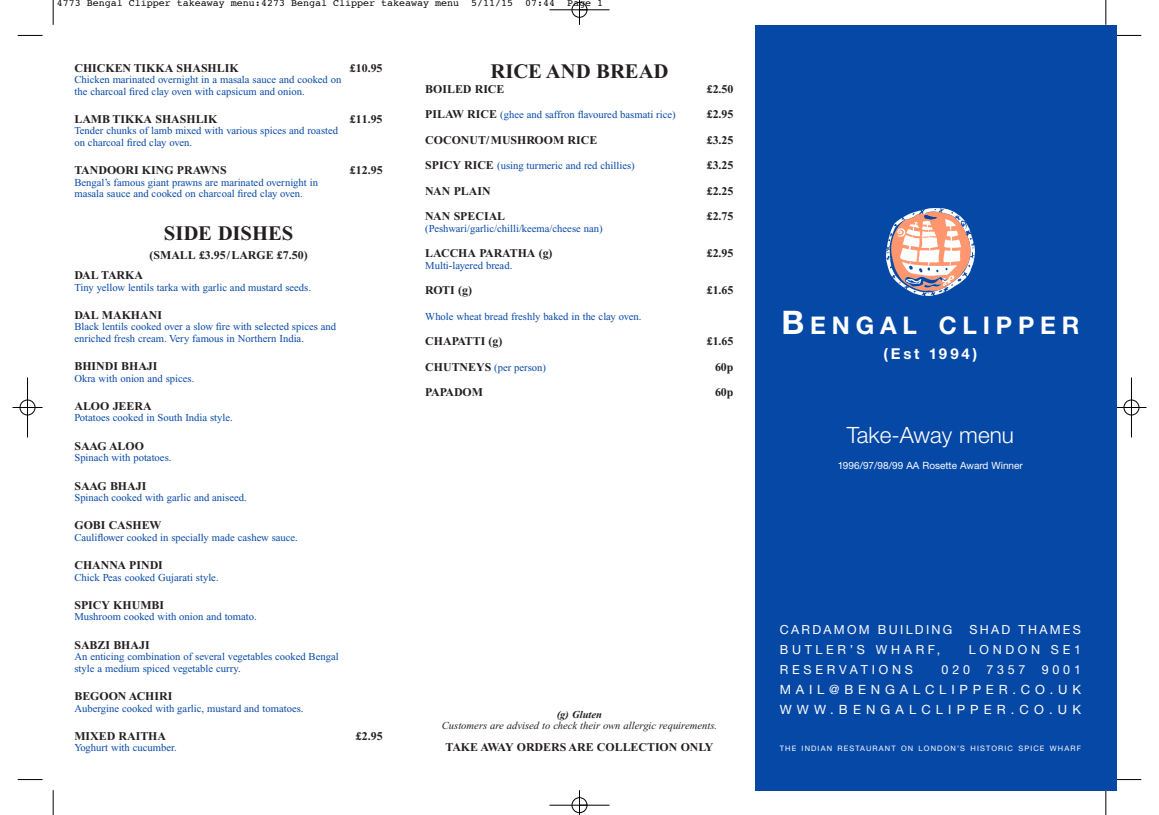
<style>
.page{position:relative;width:1159px;height:815px;background:#fff}
.page>*{position:absolute;margin:0;border:0;box-sizing:border-box;transform-origin:0 0}
.t1{font:700 24.38px "Helvetica Neue";letter-spacing:.24em;color:#fff}
.t2{font:300 22.5px "Helvetica Neue";color:#fff}
.t3{font:700 20.62px "Times New Roman";color:#231f20}
.t4{font:700 15px "Helvetica Neue";letter-spacing:.18em;color:#fff}
.t5{font:12.75px/20px "Helvetica Neue";letter-spacing:.37em;color:#fff}
.t6{font:12.5px "Helvetica Neue";letter-spacing:.295em;color:#fff}
.t7{font:12.5px "Helvetica Neue";letter-spacing:.185em;color:#fff}
.t8{font:700 11.88px "Times New Roman";color:#231f20}
.t9{font:10.62px/11.4px "Times New Roman";color:#0648a6}
.t10{font:italic 10.62px "Times New Roman";color:#231f20}
.t11{font:italic 700 10.62px "Times New Roman";color:#231f20}
.t12{font:10px "Courier";color:#000}
.t13{font:10px "Helvetica Neue";color:#fff}
.t14{font:7.5px "Helvetica Neue";letter-spacing:.15em;color:#fff}
.s1{font-weight:700;font-size:11.88px;color:#231f20}
.s2{font-size:32.5px}
</style>
<div class="page">
<div style="left:755px;top:25px;width:361px;height:765px;background:#0648a6"></div>
<img style="left:886px;top:208px;width:88px;height:88px">
<svg style="left:896px;top:218px;width:71px;height:71px;background:#e4bab1"></svg>
<svg style="left:53px;top:0;width:1px;height:25px"></svg>
<svg style="left:18px;top:35px;width:25px;height:1px"></svg>
<svg style="left:1105px;top:0;width:1px;height:25px"></svg>
<svg style="left:1116px;top:35px;width:25px;height:1px"></svg>
<svg style="left:53px;top:790px;width:1px;height:25px"></svg>
<svg style="left:18px;top:779px;width:25px;height:1px"></svg>
<svg style="left:1105px;top:790px;width:1px;height:25px"></svg>
<svg style="left:1116px;top:779px;width:25px;height:1px"></svg>
<div style="left:572px;top:2px;width:15px;height:16px;border:1px solid #fff;border-radius:50%"></div>
<div style="left:572px;top:797px;width:15px;height:16px;border:1px solid #fff;border-radius:50%"></div>
<hr style="left:549px;top:10px;width:60px;height:1px;background:#000">
<hr style="left:549px;top:805px;width:60px;height:1px;background:#000">
<hr style="left:27px;top:377px;width:1px;height:60px;background:#000">
<hr style="left:1131px;top:377px;width:1px;height:60px;background:#000">
<svg style="left:579px;top:0;width:1px;height:25px"></svg>
<svg style="left:579px;top:790px;width:1px;height:25px"></svg>
<hr style="left:13px;top:407px;width:30px;height:1px;background:#000">
<hr style="left:1116px;top:407px;width:30px;height:1px;background:#000">
<div style="left:572px;top:2px;width:15px;height:15px;border:1px solid #000;border-radius:50%"></div>
<div style="left:572px;top:798px;width:15px;height:15px;border:1px solid #000;border-radius:50%"></div>
<div style="left:20px;top:400px;width:15px;height:15px;border:1px solid #000;border-radius:50%"></div>
<div style="left:1123px;top:400px;width:16px;height:15px;border:1px solid #000;border-radius:50%"></div>
<p class="t12" style="left:57px;top:-1px;width:548px">4773 Bengal Clipper takeaway menu:4273 Bengal Clipper takeaway menu 5/11/15 07:44 Page 1</p>
<p class="t8" style="left:74px;top:64px;width:166px">CHICKEN TIKKA SHASHLIK</p>
<p class="t8" style="left:350px;top:64px;width:34px">£10.95</p>
<p class="t9" style="left:74px;top:75px;width:268px">Chicken marinated overnight in a masala sauce and cooked on the charcoal fired clay oven with capsicum and onion.</p>
<p class="t8" style="left:74px;top:115px;width:145px">LAMB TIKKA SHASHLIK</p>
<p class="t8" style="left:350px;top:115px;width:34px">£11.95</p>
<p class="t9" style="left:74px;top:126px;width:265px">Tender chunks of lamb mixed with various spices and roasted on charcoal fired clay oven.</p>
<p class="t8" style="left:74px;top:166px;width:154px">TANDOORI KING PRAWNS</p>
<p class="t8" style="left:350px;top:166px;width:34px">£12.95</p>
<p class="t9" style="left:74px;top:177px;width:245px">Bengal’s famous giant prawns are marinated overnight in masala sauce and cooked on charcoal fired clay oven.</p>
<h3 class="t3" style="left:164px;top:226px;width:131px">SIDE DISHES</h3>
<p class="t8" style="left:150px;top:251px;width:160px">(SMALL £3.95/LARGE £7.50)</p>
<p class="t8" style="left:74px;top:271px;width:70px">DAL TARKA</p>
<p class="t9" style="left:74px;top:282px;width:238px">Tiny yellow lentils tarka with garlic and mustard seeds.</p>
<p class="t8" style="left:74px;top:311px;width:89px">DAL MAKHANI</p>
<p class="t9" style="left:74px;top:322px;width:263px">Black lentils cooked over a slow fire with selected spices and enriched fresh cream. Very famous in Northern India.</p>
<p class="t8" style="left:74px;top:362px;width:85px">BHINDI BHAJI</p>
<p class="t9" style="left:74px;top:373px;width:121px">Okra with onion and spices.</p>
<p class="t8" style="left:74px;top:402px;width:79px">ALOO JEERA</p>
<p class="t9" style="left:74px;top:413px;width:160px">Potatoes cooked in South India style.</p>
<p class="t8" style="left:74px;top:442px;width:71px">SAAG ALOO</p>
<p class="t9" style="left:74px;top:453px;width:99px">Spinach with potatoes.</p>
<p class="t8" style="left:74px;top:482px;width:73px">SAAG BHAJI</p>
<p class="t9" style="left:74px;top:493px;width:174px">Spinach cooked with garlic and aniseed.</p>
<p class="t8" style="left:74px;top:521px;width:89px">GOBI CASHEW</p>
<p class="t9" style="left:74px;top:533px;width:225px">Cauliflower cooked in specially made cashew sauce.</p>
<p class="t8" style="left:74px;top:561px;width:90px">CHANNA PINDI</p>
<p class="t9" style="left:74px;top:572px;width:146px">Chick Peas cooked Gujarati style.</p>
<p class="t8" style="left:74px;top:601px;width:91px">SPICY KHUMBI</p>
<p class="t9" style="left:74px;top:612px;width:184px">Mushroom cooked with onion and tomato.</p>
<p class="t8" style="left:74px;top:641px;width:77px">SABZI BHAJI</p>
<p class="t9" style="left:74px;top:652px;width:266px">An enticing combination of several vegetables cooked Bengal style a medium spiced vegetable curry.</p>
<p class="t8" style="left:74px;top:692px;width:99px">BEGOON ACHIRI</p>
<p class="t9" style="left:74px;top:703px;width:231px">Aubergine cooked with garlic, mustard and tomatoes.</p>
<p class="t8" style="left:74px;top:732px;width:93px">MIXED RAITHA</p>
<p class="t8" style="left:356px;top:732px;width:28px">£2.95</p>
<p class="t9" style="left:74px;top:743px;width:104px">Yoghurt with cucumber.</p>
<h3 class="t3" style="left:490px;top:64px;width:179px">RICE AND BREAD</h3>
<p class="t8" style="left:425px;top:85px;width:81px">BOILED RICE</p>
<p class="t8" style="left:707px;top:85px;width:28px">£2.50</p>
<p class="t9" style="left:425px;top:110px;width:252px"><span class="s1">PILAW RICE</span> (ghee and saffron flavoured basmati rice)</p>
<p class="t8" style="left:707px;top:110px;width:28px">£2.95</p>
<p class="t8" style="left:425px;top:136px;width:173px">COCONUT/MUSHROOM RICE</p>
<p class="t8" style="left:707px;top:136px;width:28px">£3.25</p>
<p class="t9" style="left:425px;top:161px;width:211px"><span class="s1">SPICY RICE</span> (using turmeric and red chillies)</p>
<p class="t8" style="left:707px;top:161px;width:28px">£3.25</p>
<p class="t8" style="left:425px;top:187px;width:67px">NAN PLAIN</p>
<p class="t8" style="left:707px;top:187px;width:28px">£2.25</p>
<p class="t8" style="left:425px;top:212px;width:81px">NAN SPECIAL</p>
<p class="t8" style="left:707px;top:212px;width:28px">£2.75</p>
<p class="t9" style="left:425px;top:223px;width:179px">(Peshwari/garlic/chilli/keema/cheese nan)</p>
<p class="t8" style="left:425px;top:249px;width:129px">LACCHA PARATHA (g)</p>
<p class="t8" style="left:707px;top:249px;width:28px">£2.95</p>
<p class="t9" style="left:425px;top:260px;width:89px">Multi-layered bread.</p>
<p class="t8" style="left:425px;top:286px;width:48px">ROTI (g)</p>
<p class="t8" style="left:707px;top:286px;width:28px">£1.65</p>
<p class="t9" style="left:425px;top:311px;width:218px">Whole wheat bread freshly baked in the clay oven.</p>
<p class="t8" style="left:425px;top:337px;width:79px">CHAPATTI (g)</p>
<p class="t8" style="left:707px;top:337px;width:28px">£1.65</p>
<p class="t9" style="left:425px;top:362px;width:122px"><span class="s1">CHUTNEYS</span> (per person)</p>
<p class="t8" style="left:715px;top:363px;width:20px">60p</p>
<p class="t8" style="left:425px;top:388px;width:59px">PAPADOM</p>
<p class="t8" style="left:715px;top:388px;width:20px">60p</p>
<p class="t11" style="left:557px;top:711px;width:47px">(g) Gluten</p>
<p class="t10" style="left:442px;top:722px;width:277px">Customers are advised to check their own allergic requirements.</p>
<p class="t8" style="left:445px;top:743px;width:269px">TAKE AWAY ORDERS ARE COLLECTION ONLY</p>
<h1 class="t1" style="left:781px;top:317px;width:299px"><span class="s2">B</span>ENGAL CLIPPER</h1>
<h3 class="t4" style="left:883px;top:349px;width:95px">(Est 1994)</h3>
<h2 class="t2" style="left:847px;top:427px;width:168px">Take-Away menu</h2>
<p class="t13" style="left:838px;top:462px;width:186px">1996/97/98/99 AA Rosette Award Winner</p>
<p class="t7" style="left:780px;top:625px;width:174px">CARDAMOM BUILDING</p>
<p class="t7" style="left:969px;top:625px;width:113px">SHAD THAMES</p>
<p class="t6" style="left:780px;top:645px;width:162px">BUTLER’S WHARF,</p>
<p class="t6" style="left:969px;top:645px;width:114px">LONDON SE1</p>
<p class="t6" style="left:780px;top:665px;width:135px">RESERVATIONS</p>
<p class="t6" style="left:941px;top:665px;width:30px">020</p>
<p class="t6" style="left:986px;top:665px;width:41px">7357</p>
<p class="t6" style="left:1042px;top:665px;width:41px">9001</p>
<p class="t5" style="left:780px;top:681px;width:303px">MAIL@BENGALCLIPPER.CO.UK<br>WWW.BENGALCLIPPER.CO.UK</p>
<p class="t14" style="left:780px;top:746px;width:303px">THE INDIAN RESTAURANT ON LONDON’S HISTORIC SPICE WHARF</p>
</div>
